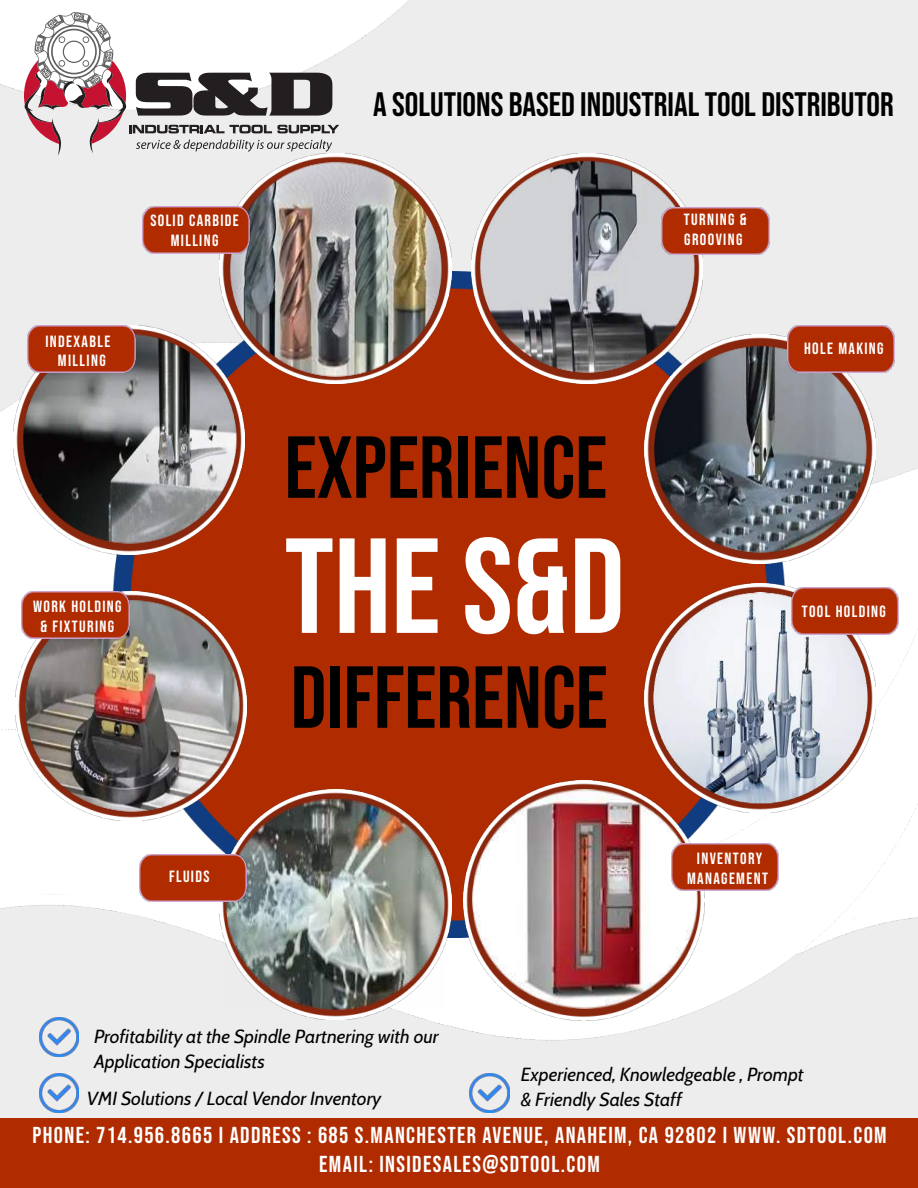
<style>
.page{position:relative;width:918px;height:1188px;background:#ededed}
.page>*{position:absolute;margin:0;border:0;box-sizing:border-box;transform-origin:0 0}
.t1{font:135px "Bebas Neue";color:#fff}
.t2{font:87.75px "Bebas Neue";color:#000}
.t3{font:33.75px "Bebas Neue";color:#000}
.t4{font:22.95px/28.2px "Bebas Neue";letter-spacing:.06em;color:#fff;text-align:center}
.t5{font:italic 18.9px/24.6px "Cabin";color:#000}
.t6{font:16.2px/19.5px "Bebas Neue";letter-spacing:.085em;color:#fff;text-align:center}
</style>
<div class="page">
<img style="left:52px;top:941px;width:776px;height:133px">
<img style="left:0;top:333px;width:918px;height:608px">
<img style="left:113px;top:271px;width:671px;height:667px">
<img style="left:15px;top:591px;width:231px;height:230px">
<img style="left:39px;top:1018px;width:39px;height:39px">
<img style="left:470px;top:1074px;width:39px;height:38px">
<img style="left:39px;top:1074px;width:39px;height:38px">
<img style="left:0;top:0;width:410px;height:154px">
<img style="left:645px;top:334px;width:231px;height:230px">
<img style="left:220px;top:154px;width:231px;height:229px">
<img style="left:14px;top:325px;width:231px;height:230px">
<img style="left:23px;top:335px;width:213px;height:208px">
<img style="left:220px;top:790px;width:231px;height:229px">
<img style="left:463px;top:781px;width:241px;height:239px">
<img style="left:645px;top:583px;width:231px;height:230px">
<img style="left:471px;top:154px;width:232px;height:229px">
<img style="left:230px;top:163px;width:212px;height:213px">
<img style="left:142px;top:207px;width:108px;height:47px">
<img style="left:28px;top:325px;width:107px;height:47px">
<img style="left:480px;top:162px;width:215px;height:211px">
<img style="left:662px;top:207px;width:107px;height:47px">
<img style="left:655px;top:347px;width:212px;height:206px">
<img style="left:788px;top:325px;width:107px;height:47px">
<img style="left:25px;top:601px;width:214px;height:210px">
<img style="left:22px;top:591px;width:107px;height:47px">
<img style="left:654px;top:593px;width:214px;height:211px">
<img style="left:792px;top:588px;width:107px;height:47px">
<img style="left:227px;top:800px;width:218px;height:210px">
<img style="left:139px;top:854px;width:108px;height:47px">
<img style="left:472px;top:789px;width:225px;height:220px">
<img style="left:671px;top:843px;width:107px;height:47px">
<div style="left:0;top:1119px;width:918px;height:69px;background:#b02c00"></div>
<svg style="left:24px;top:12px;width:315px;height:144px"></svg>
<p class="t6" style="left:45px;top:331px;width:66px">INDEXABLE<br>MILLING</p>
<p class="t6" style="left:150px;top:211px;width:90px">SOLID CARBIDE<br>MILLING</p>
<h3 class="t3" style="left:373px;top:85px;width:522px">A SOLUTIONS BASED INDUSTRIAL TOOL DISTRIBUTOR</h3>
<p class="t6" style="left:684px;top:210px;width:64px;text-align:left">TURNING &amp;<br>GROOVING</p>
<p class="t6" style="left:804px;top:338px;width:81px">HOLE MAKING</p>
<h2 class="t2" style="left:285px;top:418px;width:324px">EXPERIENCE</h2>
<h1 class="t1" style="left:285px;top:510px;width:342px">THE S&amp;D</h1>
<p class="t6" style="left:33px;top:597px;width:90px">WORK HOLDING &amp; FIXTURING</p>
<p class="t6" style="left:802px;top:602px;width:86px">TOOL HOLDING</p>
<p class="t6" style="left:169px;top:866px;width:42px">FLUIDS</p>
<h2 class="t2" style="left:291px;top:648px;width:319px">DIFFERENCE</h2>
<p class="t6" style="left:687px;top:849px;width:82px">INVENTORY<br>MANAGEMENT</p>
<p class="t5" style="left:94px;top:1022px;width:346px">Profitability at the Spindle Partnering with our<br>Application Specialists</p>
<p class="t5" style="left:521px;top:1061px;width:284px">Experienced, Knowledgeable , Prompt &amp; Friendly Sales Staff</p>
<p class="t4" style="left:33px;top:1121px;width:856px">PHONE: 714.956.8665 I ADDRESS : 685 S.MANCHESTER AVENUE, ANAHEIM, CA 92802 I WWW. SDTOOL.COM<br>EMAIL: INSIDESALES@SDTOOL.COM</p>
<p class="t5" style="left:87px;top:1084px;width:296px">VMI Solutions / Local Vendor Inventory</p>
</div>
